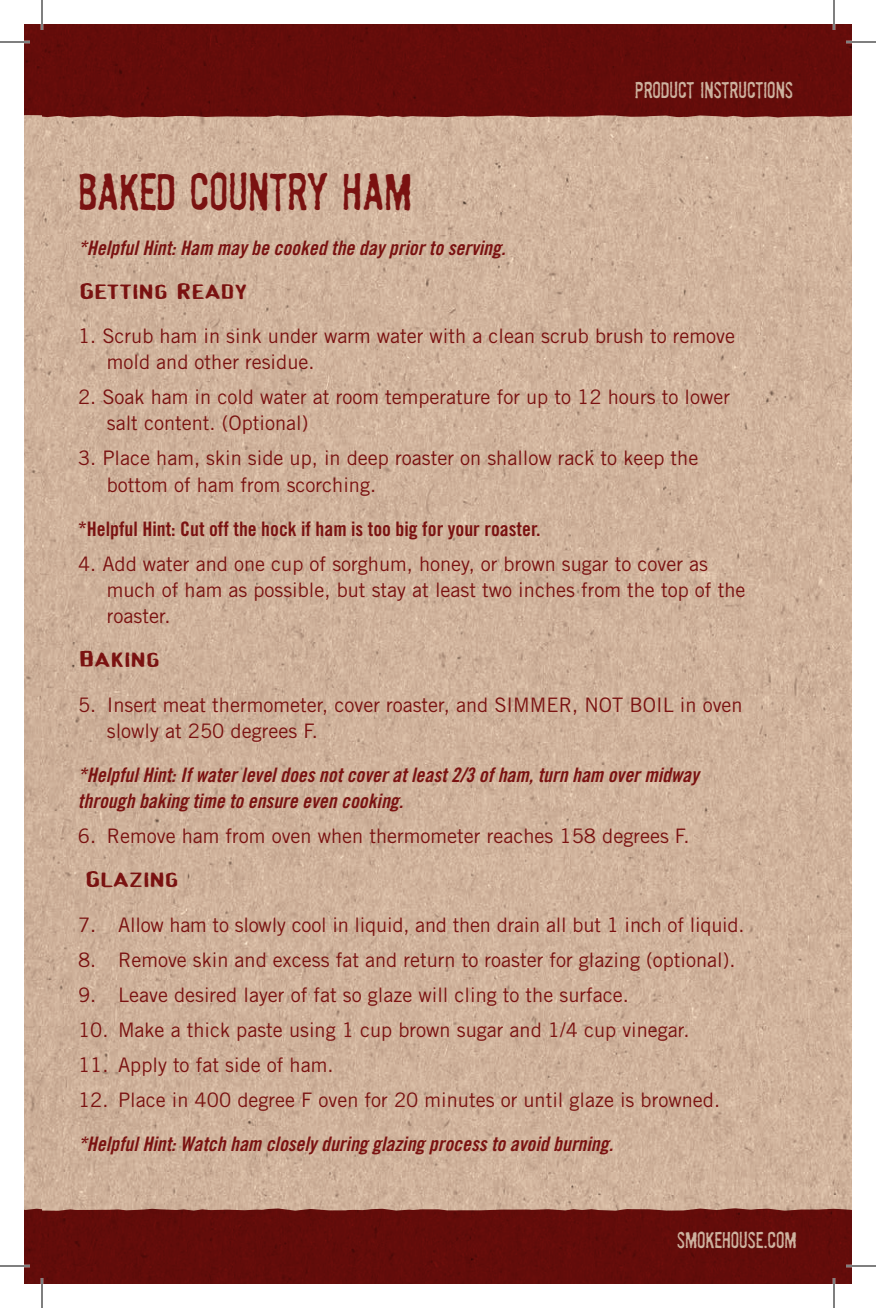
<style>
.page{position:relative;width:876px;height:1308px;background:#fff}
.page>*{position:absolute;margin:0;border:0;box-sizing:border-box;transform-origin:0 0}
.t1{font:300 48px "Badhouse";letter-spacing:-.02em;color:#7a1211}
.t2{font:300 21px "Badhouse";letter-spacing:-.01em;color:#ccb19e}
.t3{font:20px/26.2px "Trade Gothic LT Std";color:#7a1211}
.t4{font:20px/26.2px "Trade Gothic LT Std Bd Cn 20 Obl";color:#7a1211}
.t5{font:20px "Trade Gothic LT Std Bd Cn 20";color:#7a1211}
.t6{font:20px "Device";color:#7a1211;scale:2 1}
</style>
<div class="page">
<img style="left:24px;top:117px;width:828px;height:1091px">
<svg style="left:24px;top:1208px;width:18px;height:76px"></svg>
<div style="left:42px;top:1208px;width:810px;height:76px;background:#630c0a"></div>
<div style="left:24px;top:24px;width:18px;height:93px;background:#640c0a"></div>
<div style="left:42px;top:24px;width:810px;height:93px;background:#640c0a"></div>
<hr style="left:0;top:41px;width:30px;height:2px;background:#fff">
<hr style="left:846px;top:41px;width:30px;height:2px;background:#fff">
<hr style="left:0;top:1265px;width:30px;height:2px;background:#fff">
<hr style="left:846px;top:1265px;width:30px;height:2px;background:#fff">
<hr style="left:41px;top:0;width:2px;height:30px;background:#fff">
<hr style="left:41px;top:1278px;width:2px;height:30px;background:#fff">
<hr style="left:833px;top:0;width:2px;height:30px;background:#fff">
<hr style="left:833px;top:1278px;width:2px;height:30px;background:#fff">
<hr style="left:0;top:42px;width:30px;height:1px;background:#000">
<hr style="left:846px;top:42px;width:30px;height:1px;background:#000">
<hr style="left:0;top:1266px;width:30px;height:1px;background:#000">
<hr style="left:846px;top:1266px;width:30px;height:1px;background:#000">
<hr style="left:42px;top:0;width:1px;height:30px;background:#000">
<hr style="left:42px;top:1278px;width:1px;height:30px;background:#000">
<hr style="left:834px;top:0;width:1px;height:30px;background:#000">
<hr style="left:834px;top:1278px;width:1px;height:30px;background:#000">
<p class="t2" style="left:635px;top:76px;width:160px">PRODUCT INSTRUCTIONS</p>
<h1 class="t1" style="left:78px;top:159px;width:335px">BAKED COUNTRY HA M</h1>
<p class="t4" style="left:78px;top:235px;width:429px">*Helpful Hint: Ham may be cooked the day prior to serving.</p>
<p class="t6" style="left:78px;top:279px;width:86px">Getting Ready</p>
<p class="t3" style="left:107px;top:322px;width:630px;text-indent:-29px">1. Scrub ham in sink under warm water with a clean scrub brush to remove mold and other residue.</p>
<p class="t3" style="left:107px;top:384px;width:625px;text-indent:-29px">2. Soak ham in cold water at room temperature for up to 12 hours to lower salt content. (Optional)</p>
<p class="t3" style="left:107px;top:445px;width:593px;text-indent:-29px">3. Place ham, skin side up, in deep roaster on shallow rack to keep the bottom of ham from scorching.</p>
<p class="t5" style="left:78px;top:517px;width:464px">*Helpful Hint: Cut off the hock if ham is too big for your roaster.</p>
<p class="t3" style="left:107px;top:551px;width:640px;text-indent:-29px">4. Add water and one cup of sorghum, honey, or brown sugar to cover as much of ham as possible, but stay at least two inches from the top of the roaster.</p>
<p class="t6" style="left:78px;top:648px;width:42px">Baking</p>
<p class="t3" style="left:107px;top:691px;width:637px;text-indent:-29px">5. Insert meat thermometer, cover roaster, and SIMMER, NOT BOIL in oven slowly at 250 degrees F.</p>
<p class="t4" style="left:78px;top:762px;width:622px">*Helpful Hint: If water level does not cover at least 2/3 of ham, turn ham over midway through baking time to ensure even cooking.</p>
<p class="t3" style="left:78px;top:823px;width:613px">6. Remove ham from oven when thermometer reaches 158 degrees F.</p>
<p class="t6" style="left:84px;top:868px;width:48px">Glazing</p>
<p class="t3" style="left:78px;top:911px;width:668px">7. Allow ham to slowly cool in liquid, and then drain all but 1 inch of liquid.</p>
<p class="t3" style="left:78px;top:946px;width:659px">8. Remove skin and excess fat and return to roaster for glazing (optional).</p>
<p class="t3" style="left:78px;top:981px;width:552px">9. Leave desired layer of fat so glaze will cling to the surface.</p>
<p class="t3" style="left:78px;top:1017px;width:613px">10. Make a thick paste using 1 cup brown sugar and 1/4 cup vinegar.</p>
<p class="t3" style="left:78px;top:1052px;width:257px">11. Apply to fat side of ham.</p>
<p class="t3" style="left:78px;top:1087px;width:644px">12. Place in 400 degree F oven for 20 minutes or until glaze is browned.</p>
<p class="t4" style="left:78px;top:1132px;width:537px">*Helpful Hint: Watch ham closely during glazing process to avoid burning.</p>
<p class="t2" style="left:677px;top:1225px;width:121px">SMOKEHOUSE.COM</p>
</div>
